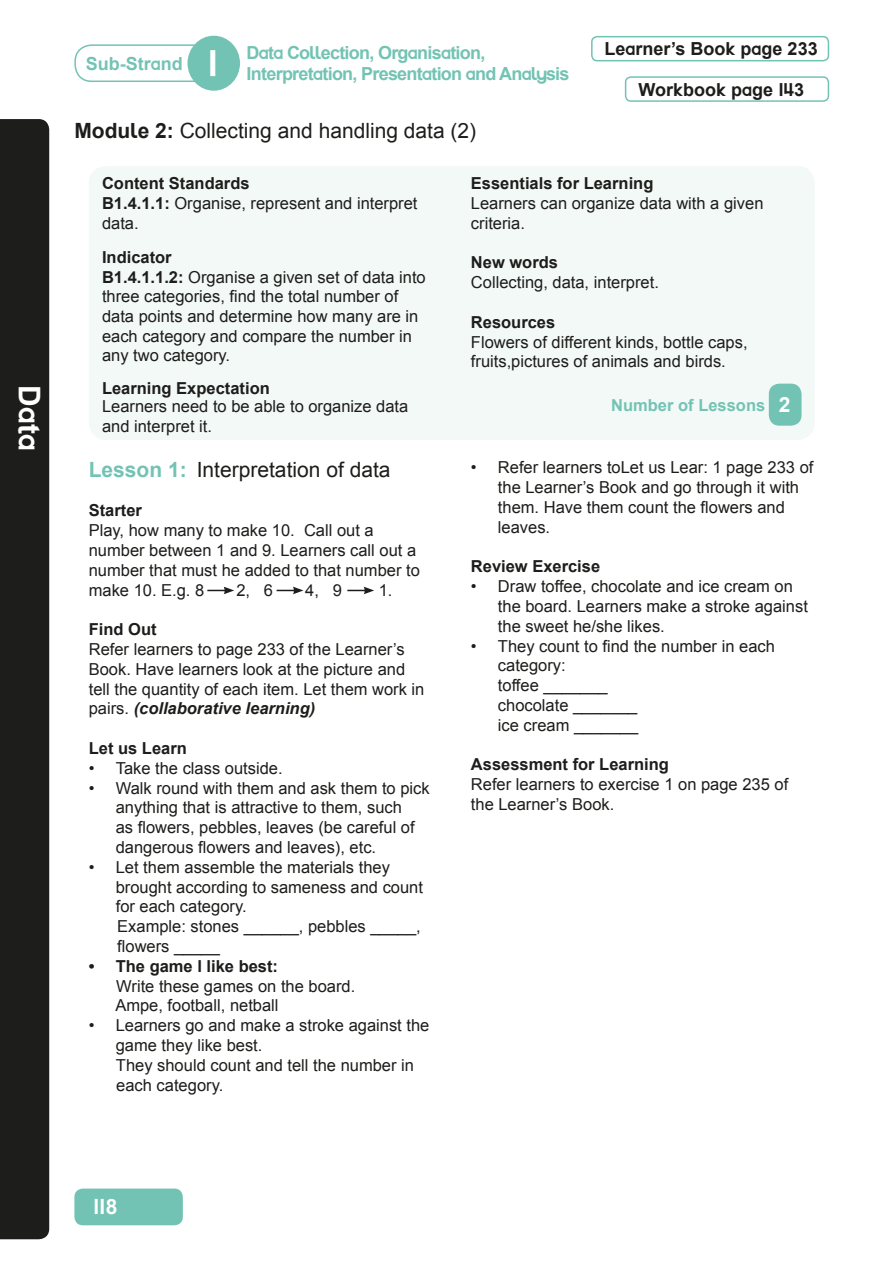
<style>
.page{position:relative;width:893px;height:1263px;background:#fff}
.page>*{position:absolute;margin:0;border:0;box-sizing:border-box;transform-origin:0 0}
.t1{font:700 30px "Preschool";color:#fff}
.t2{font:21px "Arial";color:#1d1d1b}
.t3{font:700 21px "Preschool";color:#fff}
.t4{font:700 18px/21px "Preschool";letter-spacing:-.04em;color:#73c3b4}
.t5{font:700 18px "Preschool";color:#1d1d1b}
.t6{font:700 18px "Preschool";color:#73c3b4}
.t7{font:16.5px/19.8px "Arial";color:#1d1d1b}
.t8{font:700 16.5px "Arial";color:#1d1d1b}
.t9{font:700 16.5px "Arial";color:#73c3b4}
.s1{font-size:36px;color:#fff}
.s2{font-family:"Preschool";font-weight:700}
.s3{font-weight:700}
.s4{font-weight:700;color:#73c3b4}
.s5{font-weight:700;font-style:italic}
.s6{font-size:21px;color:#fff}
</style>
<div class="page">
<div style="left:0;top:119px;width:49px;height:1120px;background:#1d1d1b"></div>
<div style="left:74px;top:1188px;width:109px;height:37px;background:#73c3b4;border-radius:9px"></div>
<div style="left:74px;top:44px;width:159px;height:38px;border:2px solid #73c3b4;border-radius:16px"></div>
<div style="left:188px;top:36px;width:52px;height:55px;background:#73c3b4;border-radius:50%"></div>
<div style="left:89px;top:166px;width:726px;height:274px;background:#f3f9f7;border-radius:18px"></div>
<div style="left:591px;top:36px;width:238px;height:25px;border:2px solid #73c3b4;border-radius:5px"></div>
<div style="left:625px;top:76px;width:204px;height:26px;border:2px solid #73c3b4;border-radius:5px"></div>
<div style="left:769px;top:384px;width:32px;height:42px;background:#73c3b4;border-radius:11px"></div>
<svg style="left:207px;top:587px;width:27px;height:7px"></svg>
<svg style="left:277px;top:587px;width:26px;height:7px"></svg>
<svg style="left:347px;top:587px;width:27px;height:7px"></svg>
<h1 class="t1" style="left:49px;top:385px;width:67px;rotate:90deg">Data</h1>
<p class="t6" style="left:86px;top:52px;width:135px">Sub-Strand <span class="s1">1</span></p>
<p class="t4" style="left:247px;top:43px;width:324px">Data Collection, Organisation,<br>Interpretation, Presentation and Analysis</p>
<p class="t2" style="left:74px;top:117px;width:403px"><span class="s2">Module 2:</span> Collecting and handling data (2)</p>
<p class="t5" style="left:605px;top:37px;width:215px">Learner’s Book page 233</p>
<p class="t5" style="left:638px;top:77px;width:167px">Workbook page 143</p>
<p class="t7" style="left:102px;top:174px;width:317px"><span class="s3">Content Standards<br>B1.4.1.1:</span> Organise, represent and interpret data.</p>
<p class="t7" style="left:102px;top:248px;width:325px"><span class="s3">Indicator<br>B1.4.1.1.2:</span> Organise a given set of data into three categories, find the total number of data points and determine how many are in each category and compare the number in any two category.</p>
<p class="t8" style="left:102px;top:377px;width:169px">Learning Expectation</p>
<p class="t7" style="left:102px;top:396px;width:308px">Learners need to be able to organize data and interpret it.</p>
<p class="t2" style="left:89px;top:456px;width:303px"><span class="s4">Lesson 1:</span> Interpretation of data</p>
<p class="t8" style="left:89px;top:500px;width:55px">Starter</p>
<p class="t7" style="left:89px;top:521px;width:333px">Play, how many to make 10. Call out a number between 1 and 9. Learners call out a number that must he added to that number to make 10. E.g. 8</p>
<p class="t7" style="left:236px;top:580px;width:38px">2, 6</p>
<p class="t7" style="left:305px;top:580px;width:38px">4, 9</p>
<p class="t7" style="left:379px;top:580px;width:15px">1.</p>
<p class="t8" style="left:89px;top:618px;width:69px">Find Out</p>
<p class="t7" style="left:89px;top:639px;width:337px">Refer learners to page 233 of the Learner’s Book. Have learners look at the picture and tell the quantity of each item. Let them work in pairs. <span class="s5">(collaborative learning)</span></p>
<p class="t8" style="left:89px;top:737px;width:100px">Let us Learn</p>
<p class="t7" style="left:89px;top:758px;width:195px">• Take the class outside.</p>
<p class="t7" style="left:116px;top:778px;width:315px;text-indent:-27px">• Walk round with them and ask them to pick anything that is attractive to them, such<br>as flowers, pebbles, leaves (be careful of dangerous flowers and leaves), etc.</p>
<p class="t7" style="left:116px;top:857px;width:309px;text-indent:-27px">• Let them assemble the materials they brought according to sameness and count for each category.<br>Example: stones ______, pebbles _____, flowers _____</p>
<p class="t8" style="left:89px;top:955px;width:191px">• The game l like best:</p>
<p class="t7" style="left:115px;top:976px;width:241px">Write these games on the board.<br>Ampe, football, netball</p>
<p class="t7" style="left:116px;top:1016px;width:315px;text-indent:-27px">• Learners go and make a stroke against the game they like best.<br>They should count and tell the number in each category.</p>
<p class="t8" style="left:471px;top:172px;width:184px">Essentials for Learning</p>
<p class="t7" style="left:471px;top:193px;width:294px">Learners can organize data with a given criteria.</p>
<p class="t8" style="left:471px;top:252px;width:89px">New words</p>
<p class="t7" style="left:471px;top:273px;width:190px">Collecting, data, interpret.</p>
<p class="t8" style="left:471px;top:311px;width:86px">Resources</p>
<p class="t7" style="left:471px;top:332px;width:278px">Flowers of different kinds, bottle caps, fruits,pictures of animals and birds.</p>
<p class="t9" style="left:611px;top:394px;width:181px">Number of Lessons <span class="s6">2</span></p>
<p class="t7" style="left:498px;top:458px;width:317px;text-indent:-27px">• Refer learners toLet us Lear: 1 page 233 of the Learner’s Book and go through it with them. Have them count the flowers and leaves.</p>
<p class="t8" style="left:471px;top:556px;width:131px">Review Exercise</p>
<p class="t7" style="left:498px;top:577px;width:311px;text-indent:-27px">• Draw toffee, chocolate and ice cream on the board. Learners make a stroke against the sweet he/she likes.</p>
<p class="t7" style="left:498px;top:636px;width:278px;text-indent:-27px">• They count to find the number in each category:<br>toffee _______<br>chocolate _______<br>ice cream _______</p>
<p class="t8" style="left:471px;top:754px;width:200px">Assessment for Learning</p>
<p class="t7" style="left:471px;top:775px;width:319px">Refer learners to exercise 1 on page 235 of the Learner’s Book.</p>
<p class="t3" style="left:93px;top:1193px;width:26px">118</p>
</div>
